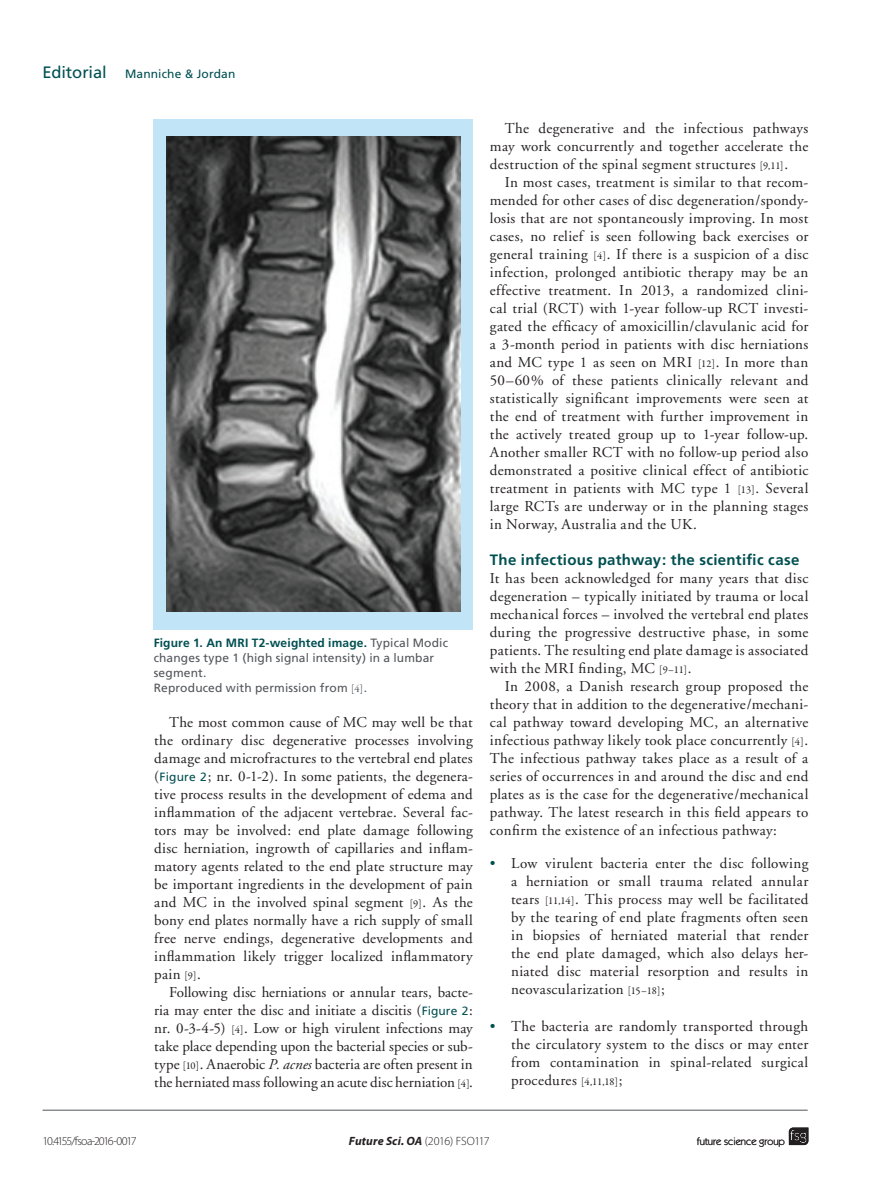
<style>
.page{position:relative;width:885px;height:1191px;background:#fff}
.page>*{position:absolute;margin:0;border:0;box-sizing:border-box;transform-origin:0 0}
.bodyindent{font:15px/18px "Adobe Garamond";letter-spacing:.02em;color:#231f20;text-align:justify}
.bodyfirst{font:15px/18px "Adobe Garamond";letter-spacing:.025em;color:#231f20;text-align:justify}
.crosshead1{font:700 15px "Frutiger";letter-spacing:.02em;color:#004f51}
.figurecaption{font:12px/15px "Frutiger";letter-spacing:.015em;color:#52555a}
.t1{font:italic 700 12px "Myriad Pro";letter-spacing:.01em;color:#231f20}
.Running_authors{font:12px "Frutiger";letter-spacing:.01em;color:#004f51}
.t2{font:300 12px "Myriad Pro";letter-spacing:-.11em;color:#231f20}
.t3{font:10.5px "Itc Kabel";color:#231f20}
.s1{font-size:16.5px}
.s2{font-weight:700;color:#004f51}
.s3{font-family:"Garamond Premr Pro";font-size:10.5px}
.s4{font-family:"Frutiger";font-size:12px;color:#004f51}
.s5{font-style:italic}
.s6{color:#004f51}
.s7{font-weight:300;font-style:normal}
</style>
<div class="page">
<svg style="left:788px;top:1127px;width:20px;height:18px"></svg>
<hr style="left:43px;top:1109px;width:764px;height:1px;background:#52555a">
<div style="left:154px;top:119px;width:318px;height:510px;background:#c1e4f7"></div>
<img style="left:166px;top:137px;width:294px;height:475px">
<p class="Running_authors" style="left:43px;top:67px;width:194px"><span class="s1">Editorial</span> Manniche &amp; Jordan</p>
<p class="figurecaption" style="left:154px;top:635px;width:296px"><span class="s2">Figure 1. An MRI T2-weighted image.</span> Typical Modic changes type 1 (high signal intensity) in a lumbar segment.<br>Reproduced with permission from <span class="s3">[4]</span>.</p>
<p class="bodyindent" style="left:154px;top:713px;width:320px;text-indent:15px">The most common cause of MC may well be that the ordinary disc degenerative processes involving damage and microfractures to the vertebral end plates (<span class="s4">Figure 2</span>; nr. 0-1-2). In some patients, the degenera&shy;tive process results in the development of edema and inflammation of the adjacent vertebrae. Several fac&shy;tors may be involved: end plate damage following disc herniation, ingrowth of capillaries and inflam&shy;matory agents related to the end plate structure may be important ingredients in the development of pain and MC in the involved spinal segment <span class="s3">[9]</span>. As the bony end plates normally have a rich supply of small free nerve endings, degenerative developments and inflammation likely trigger localized inflammatory pain <span class="s3">[9]</span>.</p>
<p class="bodyindent" style="left:154px;top:983px;width:320px;text-indent:15px">Following disc herniations or annular tears, bacte&shy;ria may enter the disc and initiate a discitis (<span class="s4">Figure 2</span>: nr. 0-3-4-5) <span class="s3">[4]</span>. Low or high virulent infections may take place depending upon the bacterial species or sub&shy;type <span class="s3">[10]</span>. Anaerobic <span class="s5">P. acnes</span> bacteria are often present in the herniated mass following an acute disc herniation <span class="s3">[4]</span>.</p>
<p class="bodyindent" style="left:490px;top:119px;width:320px;text-indent:15px">The degenerative and the infectious pathways may work concurrently and together accelerate the destruction of the spinal segment structures <span class="s3">[9,11]</span>.</p>
<p class="bodyindent" style="left:490px;top:173px;width:320px;text-indent:15px">In most cases, treatment is similar to that recom&shy;mended for other cases of disc degeneration/spondy&shy;losis that are not spontaneously improving. In most cases, no relief is seen following back exercises or general training <span class="s3">[4]</span>. If there is a suspicion of a disc infection, prolonged antibiotic therapy may be an effective treatment. In 2013, a randomized clini&shy;cal trial (RCT) with 1-year follow-up RCT investi&shy;gated the efficacy of amoxicillin/clavulanic acid for a 3-month period in patients with disc herniations and MC type 1 as seen on MRI <span class="s3">[12]</span>. In more than 50–60% of these patients clinically relevant and statistically significant improvements were seen at the end of treatment with further improvement in the actively treated group up to 1-year follow-up.<br>Another smaller RCT with no follow-up period also demonstrated a positive clinical effect of antibiotic treatment in patients with MC type 1 <span class="s3">[13]</span>. Several large RCTs are underway or in the planning stages in Norway, Australia and the UK.</p>
<p class="crosshead1" style="left:490px;top:550px;width:311px">The infectious pathway: the scientific case</p>
<p class="bodyfirst" style="left:490px;top:569px;width:320px">It has been acknowledged for many years that disc degeneration – typically initiated by trauma or local mechanical forces – involved the vertebral end plates during the progressive destructive phase, in some patients. The resulting end plate damage is associated with the MRI finding, MC <span class="s3">[9–11]</span>.</p>
<p class="bodyindent" style="left:490px;top:677px;width:320px;text-indent:15px">In 2008, a Danish research group proposed the theory that in addition to the degenerative/mechani&shy;cal pathway toward developing MC, an alternative infectious pathway likely took place concurrently <span class="s3">[4]</span>.<br>The infectious pathway takes place as a result of a series of occurrences in and around the disc and end plates as is the case for the degenerative/mechanical pathway. The latest research in this field appears to confirm the existence of an infectious pathway:</p>
<p class="bodyindent" style="left:511px;top:854px;width:299px;text-indent:-21px"><span class="s6">•</span> Low virulent bacteria enter the disc following a herniation or small trauma related annular tears <span class="s3">[11,14]</span>. This process may well be facilitated by the tearing of end plate fragments often seen in biopsies of herniated material that render the end plate damaged, which also delays her&shy;niated disc material resorption and results in neovascularization <span class="s3">[15–18]</span>;</p>
<p class="bodyindent" style="left:511px;top:1017px;width:299px;text-indent:-21px"><span class="s6">•</span> The bacteria are randomly transported through the circulatory system to the discs or may enter from contamination in spinal-related surgical procedures <span class="s3">[4,11,18]</span>;</p>
<p class="t2" style="left:43px;top:1134px;width:95px">10.4155/fsoa-2016-0017</p>
<p class="t1" style="left:349px;top:1133px;width:142px">Future Sci. OA <span class="s7">(2016) FSO117</span></p>
<p class="t3" style="left:696px;top:1135px;width:90px">future science group</p>
</div>
